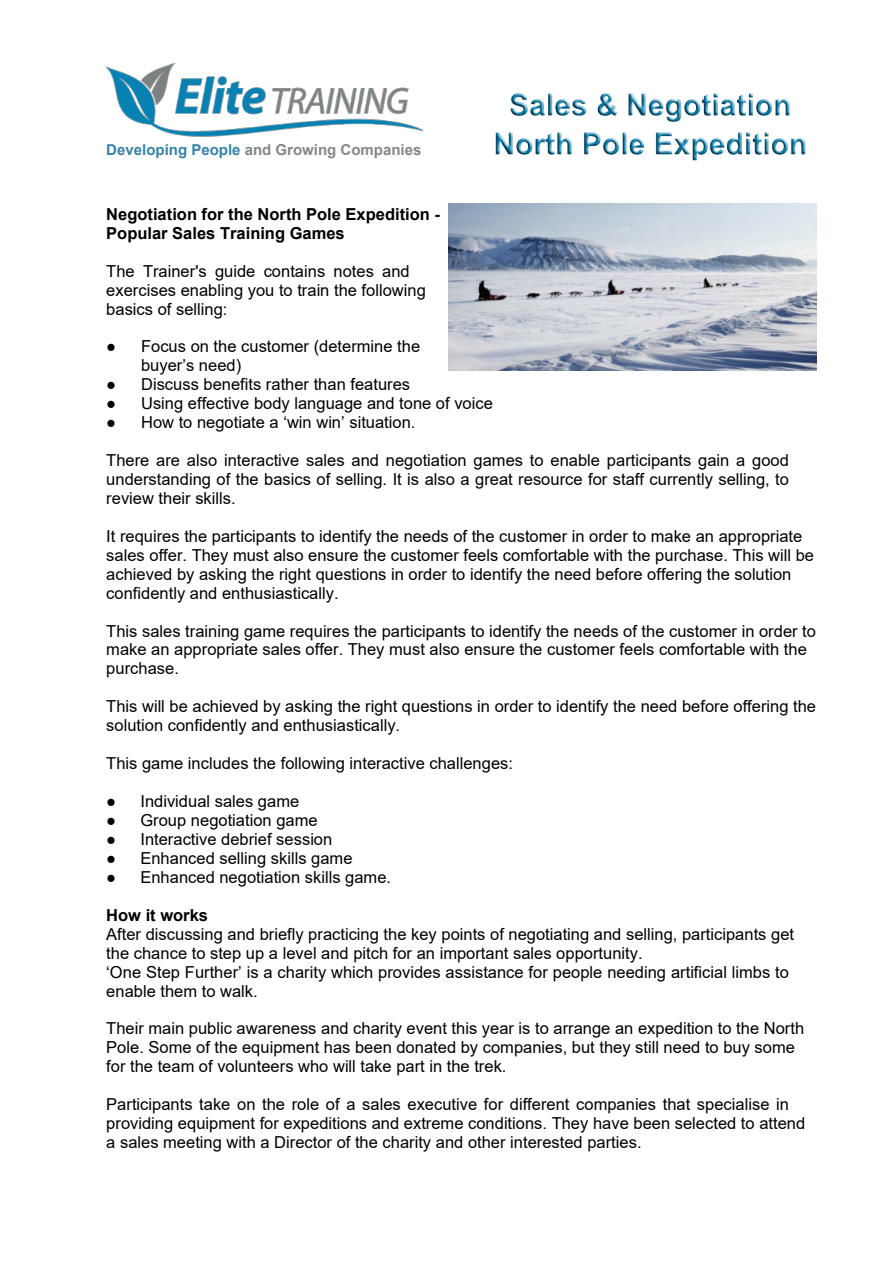
<style>
.page{position:relative;width:893px;height:1263px;background:#fff}
.page>*{position:absolute;margin:0;border:0;box-sizing:border-box;transform-origin:0 0}
.t1{font:16.5px/18.9px "Arial";color:#000}
.t2{font:700 16.5px/18.9px "Arial";color:#000}
.t3{font:700 15px "Arial";color:#848889}
.s1{color:#3781a9}
.s2{font-family:"Times New Roman"}
</style>
<div class="page">
<img style="left:495px;top:93px;width:311px;height:68px">
<img style="left:106px;top:64px;width:317px;height:73px">
<img style="left:448px;top:203px;width:368px;height:167px">
<p class="t3" style="left:106px;top:144px;width:317px"><span class="s1">Developing People</span> and Growing Companies</p>
<p class="t2" style="left:106px;top:206px;width:335px">Negotiation for the North Pole Expedition -<br>Popular Sales Training Games</p>
<p class="t1" style="left:106px;top:263px;width:321px">The Trainer's guide contains notes and exercises enabling you to train the following basics of selling:</p>
<p class="t1" style="left:141px;top:339px;width:281px;text-indent:-35px"><span class="s2">●</span> Focus on the customer (determine the buyer’s need)</p>
<p class="t1" style="left:106px;top:377px;width:305px"><span class="s2">●</span> Discuss benefits rather than features</p>
<p class="t1" style="left:106px;top:396px;width:388px"><span class="s2">●</span> Using effective body language and tone of voice</p>
<p class="t1" style="left:106px;top:415px;width:311px"><span class="s2">●</span> How to negotiate a ‘win win’ situation.</p>
<p class="t1" style="left:106px;top:452px;width:684px;text-align:justify">There are also interactive sales and negotiation games to enable participants gain a good understanding of the basics of selling. It is also a great resource for staff currently selling, to review their skills.</p>
<p class="t1" style="left:106px;top:528px;width:709px">It requires the participants to identify the needs of the customer in order to make an appropriate sales offer. They must also ensure the customer feels comfortable with the purchase. This will be achieved by asking the right questions in order to identify the need before offering the solution confidently and enthusiastically.</p>
<p class="t1" style="left:106px;top:623px;width:711px">This sales training game requires the participants to identify the needs of the customer in order to make an appropriate sales offer. They must also ensure the customer feels comfortable with the purchase.</p>
<p class="t1" style="left:106px;top:698px;width:711px">This will be achieved by asking the right questions in order to identify the need before offering the solution confidently and enthusiastically.</p>
<p class="t1" style="left:106px;top:755px;width:408px">This game includes the following interactive challenges:</p>
<p class="t1" style="left:106px;top:793px;width:194px"><span class="s2">●</span> Individual sales game</p>
<p class="t1" style="left:106px;top:812px;width:213px"><span class="s2">●</span> Group negotiation game</p>
<p class="t1" style="left:106px;top:831px;width:228px"><span class="s2">●</span> Interactive debrief session</p>
<p class="t1" style="left:106px;top:850px;width:248px"><span class="s2">●</span> Enhanced selling skills game</p>
<p class="t1" style="left:106px;top:869px;width:286px"><span class="s2">●</span> Enhanced negotiation skills game.</p>
<p class="t2" style="left:106px;top:907px;width:103px">How it works</p>
<p class="t1" style="left:106px;top:926px;width:689px">After discussing and briefly practicing the key points of negotiating and selling, participants get the chance to step up a level and pitch for an important sales opportunity.<br>‘One Step Further’ is a charity which provides assistance for people needing artificial limbs to enable them to walk.</p>
<p class="t1" style="left:106px;top:1020px;width:699px">Their main public awareness and charity event this year is to arrange an expedition to the North<br>Pole. Some of the equipment has been donated by companies, but they still need to buy some for the team of volunteers who will take part in the trek.</p>
<p class="t1" style="left:106px;top:1096px;width:700px">Participants take on the role of a sales executive for different companies that specialise in providing equipment for expeditions and extreme conditions. They have been selected to attend a sales meeting with a Director of the charity and other interested parties.</p>
</div>
